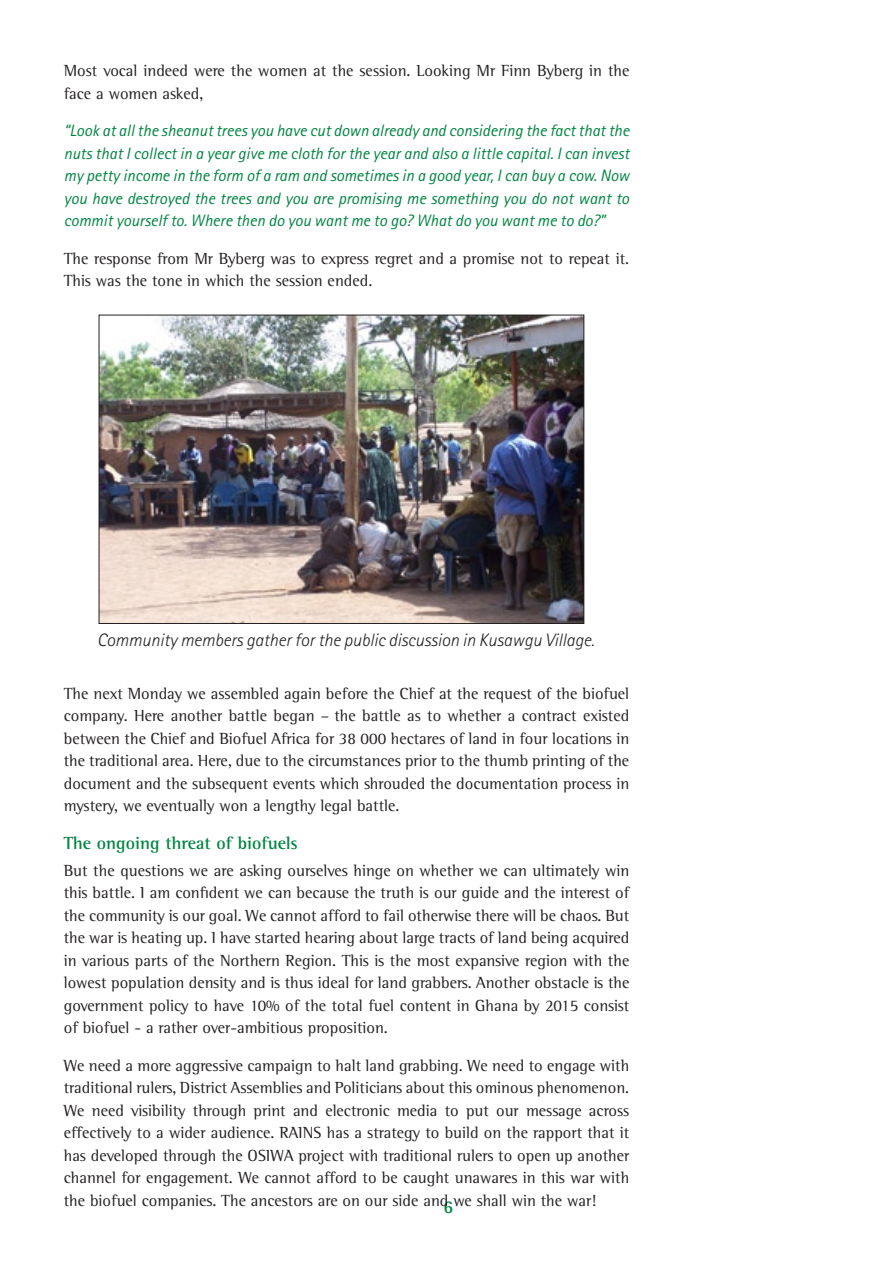
<style>
.page{position:relative;width:893px;height:1263px;background:#fff}
.page>*{position:absolute;margin:0;border:0;box-sizing:border-box;transform-origin:0 0}
.t1{font:italic 300 18px "Rotis Sans Serif";color:#231f20}
.t2{font:700 18px "Rotis Semi Serif";color:#008541}
.t3{font:700 18px "Rotis Semi Sans";color:#008541}
.t4{font:16.5px/22.5px "Rotis Semi Serif";color:#231f20;text-align:justify}
.t5{font:italic 16.5px/22.5px "Rotis Sans Serif";color:#008541;text-align:justify}
</style>
<div class="page">
<img style="left:101px;top:317px;width:481px;height:305px">
<div style="left:99px;top:315px;width:485px;height:309px;border:1px solid #231f20"></div>
<p class="t4" style="left:64px;top:59px;width:567px">Most vocal indeed were the women at the session. Looking Mr Finn Byberg in the face a women asked,</p>
<p class="t5" style="left:64px;top:120px;width:567px">“Look at all the sheanut trees you have cut down already and considering the fact that the nuts that I collect in a year give me cloth for the year and also a little capital. I can invest my petty income in the form of a ram and sometimes in a good year, I can buy a cow. Now you have destroyed the trees and you are promising me something you do not want to commit yourself to. Where then do you want me to go? What do you want me to do?”</p>
<p class="t4" style="left:64px;top:247px;width:567px">The response from Mr Byberg was to express regret and a promise not to repeat it.<br>This was the tone in which the session ended.</p>
<p class="t1" style="left:97px;top:630px;width:499px">Community members gather for the public discussion in Kusawgu Village.</p>
<p class="t4" style="left:64px;top:682px;width:567px">The next Monday we assembled again before the Chief at the request of the biofuel company. Here another battle began – the battle as to whether a contract existed between the Chief and Biofuel Africa for 38 000 hectares of land in four locations in the traditional area. Here, due to the circumstances prior to the thumb printing of the document and the subsequent events which shrouded the documentation process in mystery, we eventually won a lengthy legal battle.</p>
<p class="t2" style="left:64px;top:832px;width:236px">The ongoing threat of biofuels</p>
<p class="t4" style="left:64px;top:859px;width:567px">But the questions we are asking ourselves hinge on whether we can ultimately win this battle. I am confident we can because the truth is our guide and the interest of the community is our goal. We cannot afford to fail otherwise there will be chaos. But the war is heating up. I have started hearing about large tracts of land being acquired in various parts of the Northern Region. This is the most expansive region with the lowest population density and is thus ideal for land grabbers. Another obstacle is the government policy to have 10% of the total fuel content in Ghana by 2015 consist of biofuel - a rather over-ambitious proposition.</p>
<p class="t4" style="left:64px;top:1054px;width:567px">We need a more aggressive campaign to halt land grabbing. We need to engage with traditional rulers, District Assemblies and Politicians about this ominous phenomenon.<br>We need visibility through print and electronic media to put our message across effectively to a wider audience. RAINS has a strategy to build on the rapport that it has developed through the OSIWA project with traditional rulers to open up another channel for engagement. We cannot afford to be caught unawares in this war with the biofuel companies. The ancestors are on our side and we shall win the war!</p>
<p class="t3" style="left:443px;top:1196px;width:11px">6</p>
</div>
